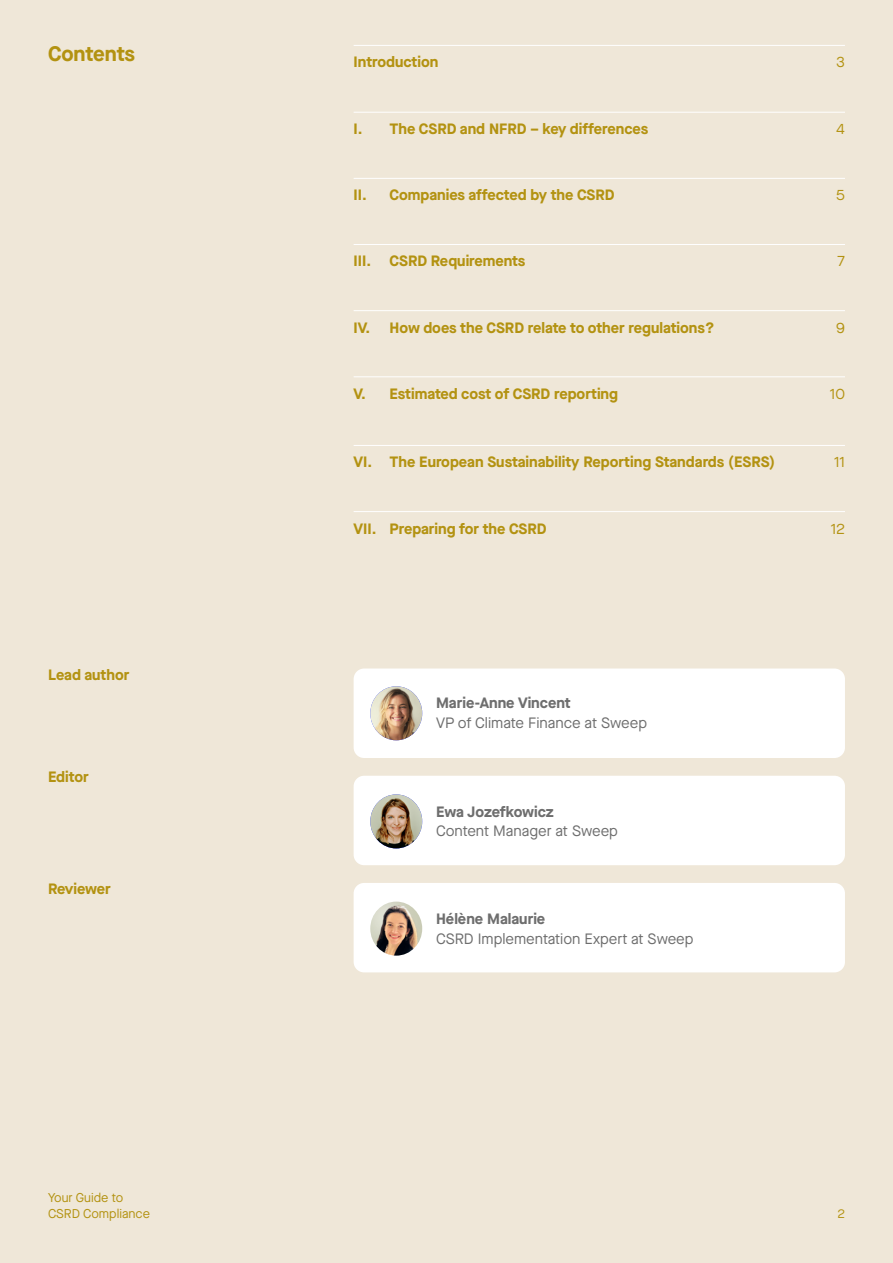
<style>
.page{position:relative;width:893px;height:1263px;background:#efe7d8}
.page>*{position:absolute;margin:0;border:0;box-sizing:border-box;transform-origin:0 0}
.t1{font:700 21px "Maison Neue";letter-spacing:-.01em;color:#b39211}
.t2{font:700 15px "Maison Neue";color:#b39211}
.t3{font:15px "Maison Neue";color:#6e6e6e}
.t4{font:700 15px "Maison Neue";color:#6e6e6e}
.t5{font:15px "Maison Neue";color:#b39211}
.t6{font:700 15px "Maison Neue";letter-spacing:-.02em;color:#b39211}
.t7{font:12.75px/15.8px "Maison Neue";color:#b39211}
</style>
<div class="page">
<hr style="left:354px;top:112px;width:491px;height:1px;background:#fff">
<hr style="left:354px;top:45px;width:491px;height:1px;background:#fff">
<hr style="left:354px;top:178px;width:491px;height:1px;background:#fff">
<hr style="left:354px;top:244px;width:491px;height:1px;background:#fff">
<hr style="left:354px;top:310px;width:491px;height:1px;background:#fff">
<hr style="left:354px;top:376px;width:491px;height:1px;background:#fff">
<hr style="left:354px;top:445px;width:491px;height:1px;background:#fff">
<hr style="left:354px;top:511px;width:491px;height:1px;background:#fff">
<div style="left:354px;top:776px;width:491px;height:89px;background:#fff;border-radius:10px"></div>
<div style="left:354px;top:883px;width:491px;height:89px;background:#fff;border-radius:10px"></div>
<img style="left:370px;top:794px;width:52px;height:54px">
<img style="left:370px;top:901px;width:52px;height:55px">
<div style="left:354px;top:668px;width:491px;height:90px;background:#fff;border-radius:10px"></div>
<img style="left:370px;top:686px;width:52px;height:54px">
<h1 class="t1" style="left:48px;top:39px;width:88px">Contents</h1>
<p class="t2" style="left:48px;top:664px;width:83px">Lead author</p>
<p class="t2" style="left:48px;top:766px;width:42px">Editor</p>
<p class="t6" style="left:48px;top:878px;width:64px">Reviewer</p>
<p class="t7" style="left:48px;top:1190px;width:104px">Your Guide to<br>CSRD Compliance</p>
<p class="t2" style="left:354px;top:51px;width:86px">Introduction</p>
<p class="t5" style="left:836px;top:51px;width:10px">3</p>
<p class="t2" style="left:354px;top:118px;width:296px">I. The CSRD and NFRD – key differences</p>
<p class="t5" style="left:837px;top:119px;width:10px">4</p>
<p class="t2" style="left:354px;top:184px;width:262px">II. Companies affected by the CSRD</p>
<p class="t5" style="left:836px;top:185px;width:10px">5</p>
<p class="t2" style="left:354px;top:251px;width:173px">III. CSRD Requirements</p>
<p class="t5" style="left:837px;top:251px;width:9px">7</p>
<p class="t2" style="left:354px;top:317px;width:362px">IV. How does the CSRD relate to other regulations?</p>
<p class="t5" style="left:836px;top:317px;width:10px">9</p>
<p class="t2" style="left:354px;top:383px;width:266px">V. Estimated cost of CSRD reporting</p>
<p class="t5" style="left:830px;top:384px;width:17px">10</p>
<p class="t2" style="left:354px;top:451px;width:423px">VI. The European Sustainability Reporting Standards (ESRS)</p>
<p class="t5" style="left:834px;top:452px;width:12px">11</p>
<p class="t2" style="left:354px;top:518px;width:194px">VII. Preparing for the CSRD</p>
<p class="t5" style="left:831px;top:518px;width:16px">12</p>
<p class="t4" style="left:436px;top:692px;width:136px">Marie-Anne Vincent</p>
<p class="t3" style="left:436px;top:713px;width:213px">VP of Climate Finance at Sweep</p>
<p class="t4" style="left:436px;top:801px;width:119px">Ewa Jozefkowicz</p>
<p class="t3" style="left:436px;top:821px;width:183px">Content Manager at Sweep</p>
<p class="t4" style="left:436px;top:908px;width:111px">Hélène Malaurie</p>
<p class="t3" style="left:436px;top:928px;width:259px">CSRD Implementation Expert at Sweep</p>
<p class="t7" style="left:837px;top:1205px;width:9px">2</p>
</div>
